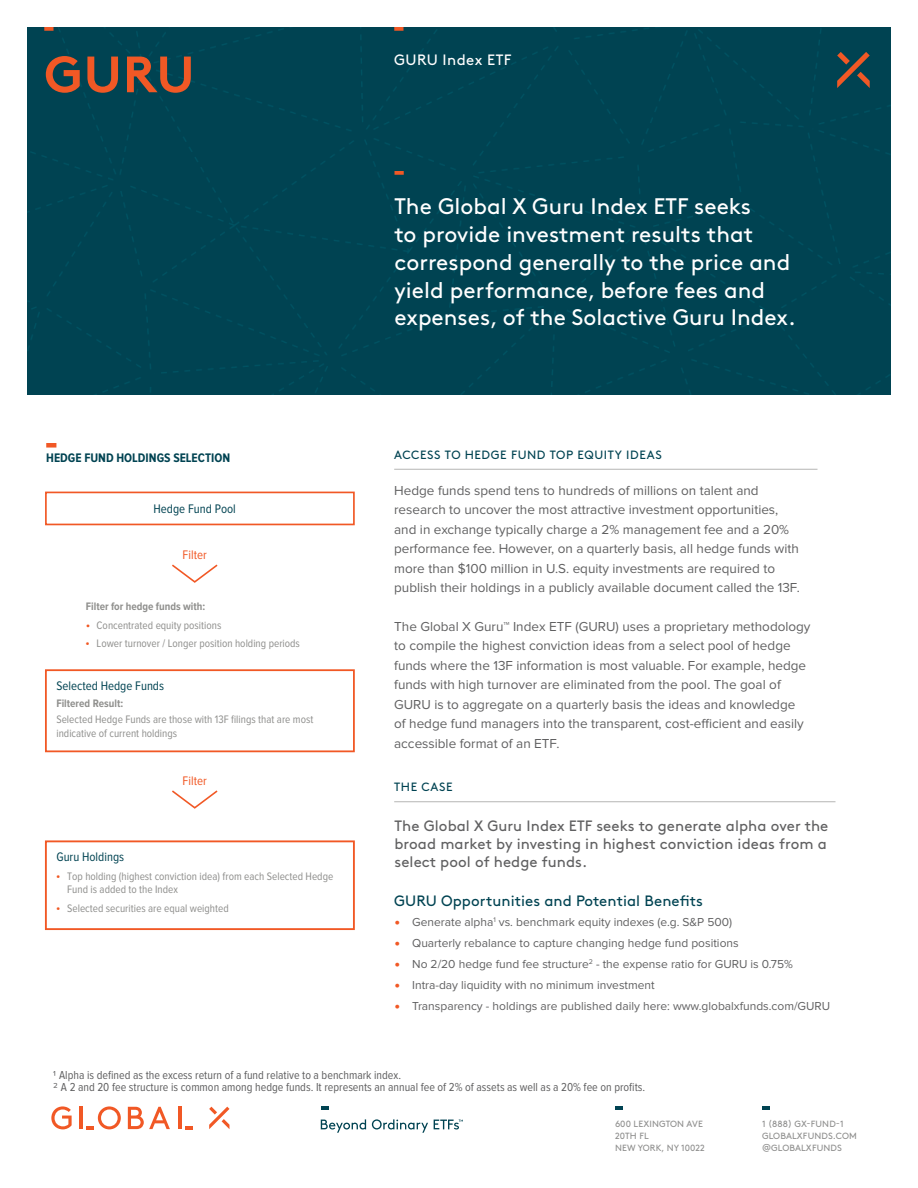
<style>
.page{position:relative;width:918px;height:1188px;background:#fff}
.page>*{position:absolute;margin:0;border:0;box-sizing:border-box;transform-origin:0 0}
.t1{font:700 51px "Brown Std";color:#f15825}
.t2{font:22.5px/27.8px "Brown Std";color:#fff}
.t3{font:15px/18px "Brown Std";letter-spacing:.005em;color:#606061;text-align:justify}
.t4{font:15px "Brown Std";letter-spacing:.005em;color:#004352}
.t5{font:15px "Brown Std";letter-spacing:.025em;color:#fff}
.t6{font:13.5px/19.5px "Proxima Nova";color:#606061}
.t7{font:12.9px "Proxima Nova Cond";color:#004352}
.t8{font:700 12.9px "Proxima Nova Cond";color:#004352}
.t9{font:12.9px "Proxima Nova Cond";color:#f15825}
.t10{font:12px "Proxima Nova";color:#606061}
.t11{font:12px/12px "Proxima Nova Cond";color:#606061}
.t12{font:12px "Brown Std";letter-spacing:.05em;color:#004352}
.t13{font:11.25px/13.5px "Proxima Nova Cond";color:#90908e}
.t14{font:700 11.25px "Proxima Nova Cond";color:#90908e}
.t15{font:9px/12px "Brown Std";letter-spacing:.015em;color:#8f8f8e}
.s1{font-size:12.9px;color:#f15722}
.s2{font-family:"Myriad Pro";font-size:12.9px;color:#f15722}
.s3{font-size:18px;color:#f15825}
.s4{font-family:"Proxima Nova"}
</style>
<div class="page">
<svg style="left:128px;top:1107px;width:42px;height:22px"></svg>
<svg style="left:209px;top:1107px;width:20px;height:22px"></svg>
<hr style="left:178px;top:1107px;width:4px;height:22px;background:#f15825">
<svg style="left:185px;top:1126px;width:8px;height:3px"></svg>
<svg style="left:51px;top:1106px;width:21px;height:23px"></svg>
<hr style="left:80px;top:1107px;width:3px;height:22px;background:#f15825">
<svg style="left:86px;top:1106px;width:35px;height:23px"></svg>
<svg style="left:762px;top:1106px;width:8px;height:4px"></svg>
<svg style="left:615px;top:1106px;width:8px;height:4px"></svg>
<svg style="left:321px;top:1106px;width:8px;height:4px"></svg>
<svg style="left:321px;top:1119px;width:45px;height:14px"></svg>
<svg style="left:372px;top:1119px;width:56px;height:14px"></svg>
<svg style="left:434px;top:1120px;width:29px;height:10px"></svg>
<div style="left:27px;top:27px;width:864px;height:367px;background:#004352"></div>
<svg style="left:837px;top:52px;width:33px;height:36px"></svg>
<svg style="left:394px;top:27px;width:9px;height:4px"></svg>
<svg style="left:394px;top:171px;width:10px;height:4px"></svg>
<svg style="left:44px;top:27px;width:10px;height:4px"></svg>
<hr style="left:394px;top:469px;width:424px;height:1px;background:#bdbebc">
<hr style="left:394px;top:801px;width:442px;height:1px;background:#bdbebc">
<div style="left:45px;top:492px;width:310px;height:33px;border:2px solid #f15825"></div>
<div style="left:45px;top:669px;width:310px;height:83px;border:2px solid #f15825"></div>
<svg style="left:172px;top:564px;width:46px;height:19px"></svg>
<div style="left:45px;top:840px;width:310px;height:90px;border:2px solid #f15825"></div>
<svg style="left:172px;top:790px;width:46px;height:19px"></svg>
<div style="left:46px;top:443px;width:10px;height:5px;background:#f15825"></div>
<h1 class="t1" style="left:44px;top:43px;width:152px">GURU</h1>
<p class="t8" style="left:46px;top:450px;width:185px">HEDGE FUND HOLDINGS SELECTION</p>
<p class="t7" style="left:154px;top:501px;width:84px">Hedge Fund Pool</p>
<p class="t9" style="left:183px;top:547px;width:26px">Filter</p>
<p class="t14" style="left:86px;top:600px;width:121px">Filter for hedge funds with:</p>
<p class="t13" style="left:86px;top:618px;width:137px"><span class="s1">•</span> Concentrated equity positions</p>
<p class="t13" style="left:86px;top:637px;width:216px"><span class="s2">•</span> Lower turnover / Longer position holding periods</p>
<p class="t7" style="left:56px;top:679px;width:109px">Selected Hedge Funds</p>
<p class="t14" style="left:56px;top:697px;width:68px">Filtered Result:</p>
<p class="t13" style="left:56px;top:713px;width:258px">Selected Hedge Funds are those with 13F filings that are most indicative of current holdings</p>
<p class="t9" style="left:183px;top:773px;width:26px">Filter</p>
<p class="t7" style="left:56px;top:850px;width:69px">Guru Holdings</p>
<p class="t13" style="left:67px;top:870px;width:268px;text-indent:-11px"><span class="s2">•</span> Top holding (highest conviction idea) from each Selected Hedge<br>Fund is added to the Index</p>
<p class="t13" style="left:56px;top:902px;width:174px"><span class="s2">•</span> Selected securities are equal weighted</p>
<p class="t5" style="left:394px;top:51px;width:119px">GURU Index ETF</p>
<h2 class="t2" style="left:394px;top:193px;width:403px">The Global X Guru Index ETF seeks<br>to provide investment results that correspond generally to the price and yield performance, before fees and expenses, of the Solactive Guru Index.</h2>
<p class="t12" style="left:394px;top:448px;width:269px">ACCESS TO HEDGE FUND TOP EQUITY IDEAS</p>
<p class="t6" style="left:394px;top:480px;width:407px">Hedge funds spend tens to hundreds of millions on talent and research to uncover the most attractive investment opportunities, and in exchange typically charge a 2% management fee and a 20% performance fee. However, on a quarterly basis, all hedge funds with more than $100 million in U.S. equity investments are required to publish their holdings in a publicly available document called the 13F.</p>
<p class="t6" style="left:394px;top:617px;width:418px">The Global X Guru™ Index ETF (GURU) uses a proprietary methodology to compile the highest conviction ideas from a select pool of hedge funds where the 13F information is most valuable. For example, hedge funds with high turnover are eliminated from the pool. The goal of GURU is to aggregate on a quarterly basis the ideas and knowledge<br>of hedge fund managers into the transparent, cost-efficient and easily accessible format of an ETF.</p>
<p class="t12" style="left:394px;top:780px;width:60px">THE CASE</p>
<p class="t3" style="left:394px;top:817px;width:435px">The Global X Guru Index ETF seeks to generate alpha over the broad market by investing in highest conviction ideas from a select pool of hedge funds.</p>
<p class="t4" style="left:394px;top:892px;width:310px">GURU Opportunities and Potential Benefits</p>
<p class="t10" style="left:394px;top:915px;width:339px"><span class="s3">•</span> Generate alpha<sup>1</sup> vs. benchmark equity indexes (e.g. S&amp;P 500)</p>
<p class="t10" style="left:394px;top:936px;width:346px"><span class="s3">•</span> Quarterly rebalance to capture changing hedge fund positions</p>
<p class="t10" style="left:394px;top:957px;width:400px"><span class="s3">•</span> No 2/20 hedge fund fee structure<sup>2</sup> - the expense ratio for GURU is 0.75%</p>
<p class="t10" style="left:394px;top:978px;width:262px"><span class="s3">•</span> Intra-day liquidity with no minimum investment</p>
<p class="t10" style="left:394px;top:999px;width:438px"><span class="s3">•</span> Transparency - holdings are published daily here: www.globalxfunds.com/GURU</p>
<p class="t11" style="left:53px;top:1069px;width:594px"><span class="s4">1</span> Alpha is defined as the excess return of a fund relative to a benchmark index.<br><span class="s4">2</span> A 2 and 20 fee structure is common among hedge funds. It represents an annual fee of 2% of assets as well as a 20% fee on profits.</p>
<p class="t15" style="left:615px;top:1118px;width:91px">600 LEXINGTON AVE<br>20TH FL<br>NEW YORK, NY 10022</p>
<p class="t15" style="left:762px;top:1118px;width:97px">1 (888) GX-FUND-1<br>GLOBALXFUNDS.COM @GLOBALXFUNDS</p>
</div>
